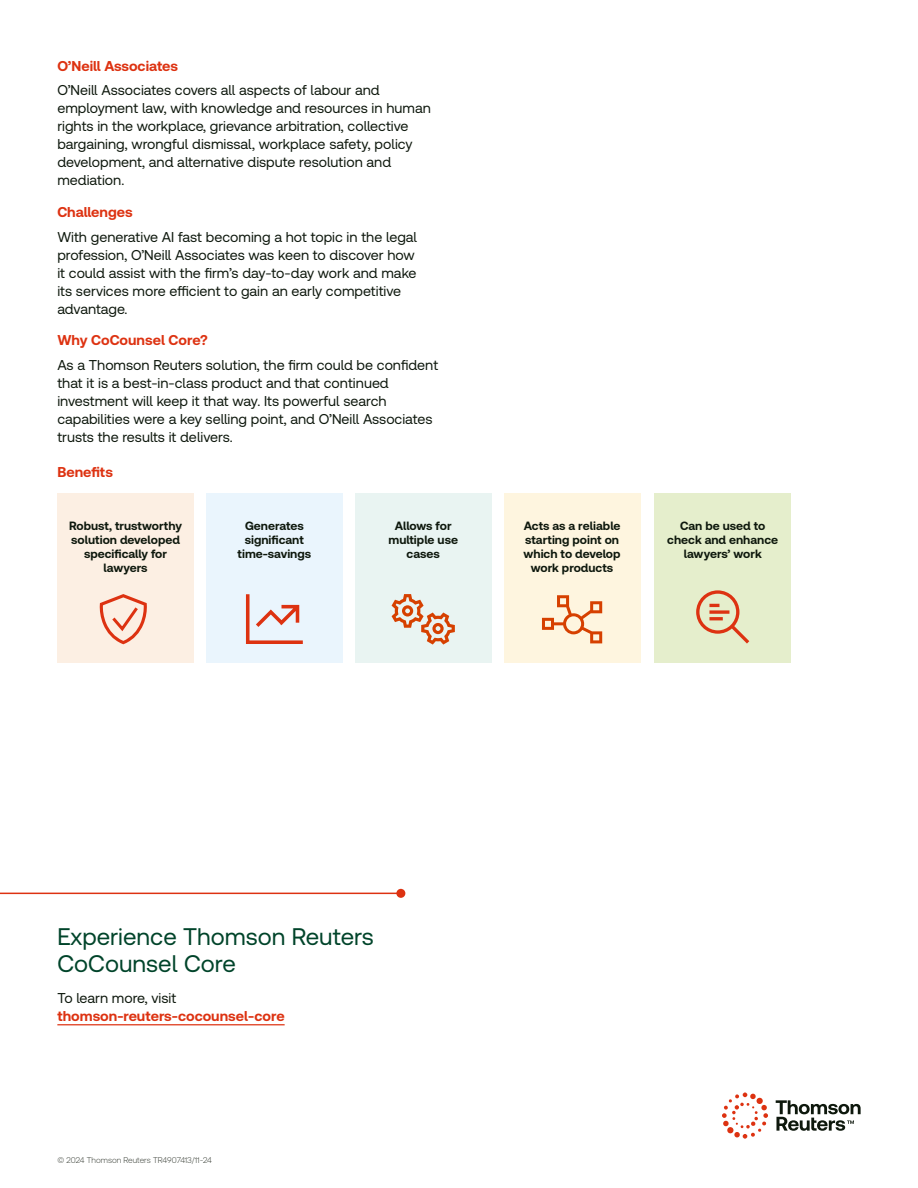
<style>
.page{position:relative;width:918px;height:1188px;background:#fff}
.page>*{position:absolute;margin:0;border:0;box-sizing:border-box;transform-origin:0 0}
.t1{font:24px/27px "Clario";color:#00442a}
.t2{font:14.25px/18px "Clario";color:#0e180d}
.t3{font:700 14.25px "Clario";color:#dd3211}
.t4{font:700 12px/14.2px "Clario";color:#0e180d;text-align:center}
.t5{font:300 8.25px "Clario";color:#343a31}
</style>
<div class="page">
<hr style="left:0;top:893px;width:401px;height:1px;background:#dd3211">
<div style="left:396px;top:889px;width:9px;height:9px;background:#dd3211;border-radius:50%"></div>
<hr style="left:57px;top:1024px;width:228px;height:1px;background:#dd3211">
<svg style="left:776px;top:1100px;width:85px;height:31px"></svg>
<svg style="left:722px;top:1093px;width:46px;height:46px"></svg>
<div style="left:57px;top:493px;width:137px;height:170px;background:#fcefe3"></div>
<div style="left:355px;top:493px;width:136px;height:170px;background:#e9f4f2"></div>
<div style="left:206px;top:493px;width:137px;height:170px;background:#eaf5fd"></div>
<div style="left:504px;top:493px;width:136px;height:170px;background:#fef5df"></div>
<div style="left:655px;top:493px;width:136px;height:170px;background:#e5eecc"></div>
<svg style="left:696px;top:590px;width:53px;height:54px"></svg>
<svg style="left:246px;top:594px;width:57px;height:50px"></svg>
<svg style="left:100px;top:594px;width:47px;height:50px"></svg>
<svg style="left:392px;top:594px;width:63px;height:51px"></svg>
<svg style="left:542px;top:595px;width:60px;height:48px"></svg>
<p class="t3" style="left:57px;top:57px;width:122px">O’Neill Associates</p>
<p class="t2" style="left:57px;top:81px;width:375px">O’Neill Associates covers all aspects of labour and employment law, with knowledge and resources in human rights in the workplace, grievance arbitration, collective bargaining, wrongful dismissal, workplace safety, policy development, and alternative dispute resolution and mediation.</p>
<p class="t3" style="left:57px;top:203px;width:77px">Challenges</p>
<p class="t2" style="left:57px;top:227px;width:361px">With generative AI fast becoming a hot topic in the legal profession, O’Neill Associates was keen to discover how it could assist with the firm’s day-to-day work and make its services more efficient to gain an early competitive advantage.</p>
<p class="t3" style="left:57px;top:331px;width:152px">Why CoCounsel Core?</p>
<p class="t2" style="left:57px;top:355px;width:382px">As a Thomson Reuters solution, the firm could be confident that it is a best-in-class product and that continued investment will keep it that way. Its powerful search capabilities were a key selling point, and O’Neill Associates trusts the results it delivers.</p>
<p class="t3" style="left:57px;top:463px;width:57px">Benefits</p>
<p class="t4" style="left:69px;top:518px;width:114px">Robust, trustworthy solution developed specifically for lawyers</p>
<p class="t4" style="left:238px;top:518px;width:75px">Generates significant time-savings</p>
<p class="t4" style="left:388px;top:518px;width:71px">Allows for multiple use cases</p>
<p class="t4" style="left:524px;top:518px;width:98px">Acts as a reliable starting point on which to develop work products</p>
<p class="t4" style="left:667px;top:518px;width:113px">Can be used to check and enhance lawyers’ work</p>
<h1 class="t1" style="left:57px;top:922px;width:318px">Experience Thomson Reuters<br>CoCounsel Core</h1>
<p class="t2" style="left:57px;top:989px;width:120px">To learn more, visit</p>
<p class="t3" style="left:57px;top:1007px;width:229px">thomson-reuters-cocounsel-core</p>
<p class="t5" style="left:57px;top:1155px;width:156px">© 2024 Thomson Reuters TR4907413/11-24</p>
</div>
